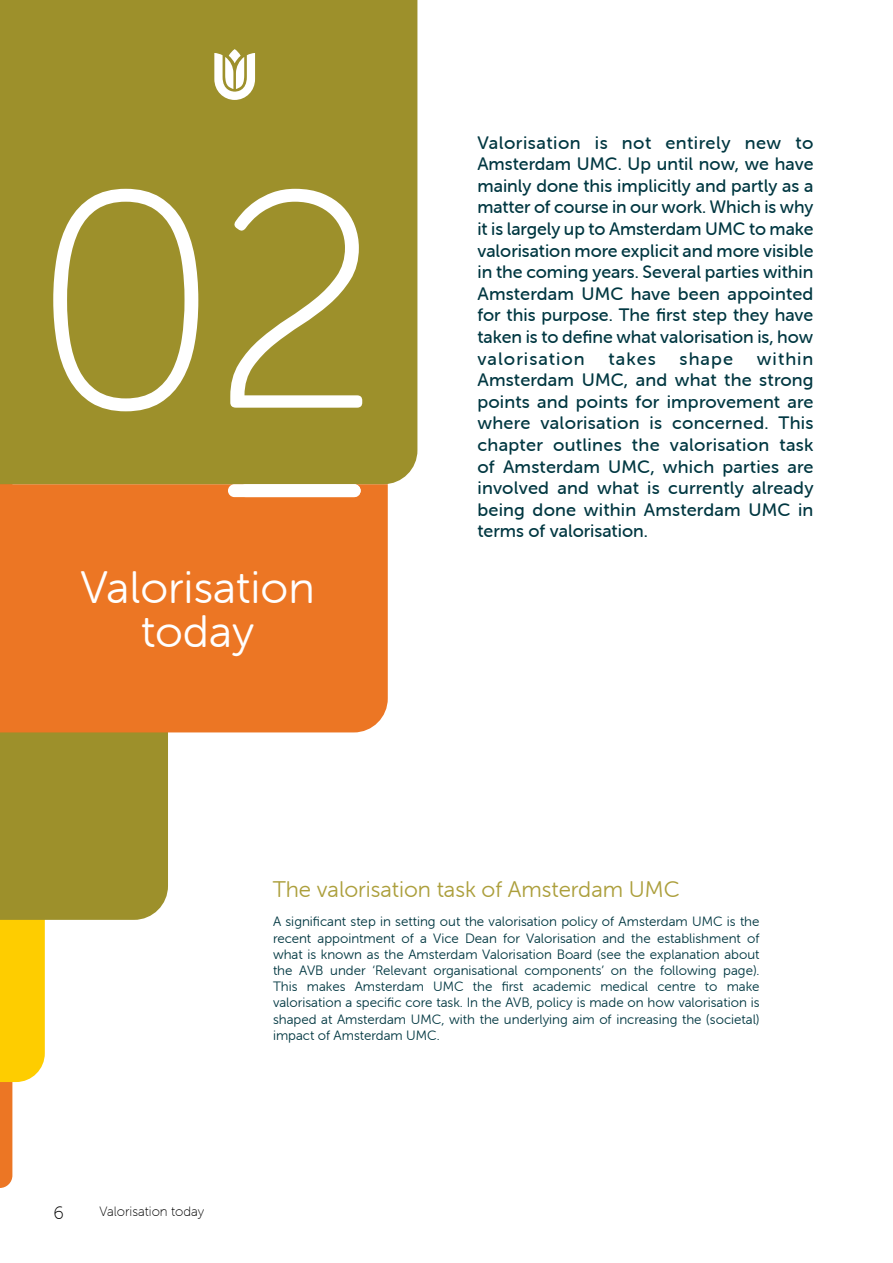
<style>
.page{position:relative;width:893px;height:1263px;background:#fff}
.page>*{position:absolute;margin:0;border:0;box-sizing:border-box;transform-origin:0 0}
.t1{font:307.35px "Museo Sans Rounded 100";color:#fff}
.t2{font:45.3px/44.2px "Museo Sans Rounded 300";color:#fff;text-align:center}
.t3{font:22.5px "Museo Sans Rounded 300";color:#ac9f3c}
.t4{font:18px/21.6px "Museo Sans Rounded 500";color:#003741;text-align:justify}
.t5{font:18px "Museo Sans Rounded 100";color:#000}
.t6{font:13.5px/16.2px "Museo Sans Rounded 300";color:#003741;text-align:justify}
.t7{font:13.5px "Museo Sans Rounded 100";color:#000}
</style>
<div class="page">
<svg style="left:0;top:732px;width:168px;height:456px"></svg>
<div style="left:0;top:484px;width:388px;height:248px;background:#ec7624"></div>
<div style="left:0;top:0;width:417px;height:484px;background:#9d902b"></div>
<svg style="left:214px;top:53px;width:41px;height:47px"></svg>
<svg style="left:229px;top:49px;width:12px;height:14px"></svg>
<div style="left:228px;top:484px;width:133px;height:13px;background:#fff;border-radius:6px"></div>
<h1 class="t1" style="left:31px;top:139px;width:351px">02</h1>
<h2 class="t2" style="left:80px;top:566px;width:236px">Valorisation today</h2>
<p class="t4" style="left:477px;top:132px;width:338px">Valorisation is not entirely new to Amsterdam UMC. Up until now, we have mainly done this implicitly and partly as a matter of course in our work. Which is why it is largely up to Amsterdam UMC to make valorisation more explicit and more visible in the coming years. Several parties within Amsterdam UMC have been appointed for this purpose. The first step they have taken is to define what valorisation is, how valorisation</p>
<p class="t4" style="left:477px;top:348px;width:338px;text-indent:279px">within Amsterdam UMC, and what the strong points and points for improvement are where valorisation is concerned. This chapter outlines the valorisation task of Amsterdam UMC, which parties are involved and what is currently already being done within Amsterdam UMC in terms of valorisation.</p>
<p class="t4" style="left:609px;top:348px;width:49px">takes</p>
<p class="t4" style="left:680px;top:348px;width:55px">shape</p>
<p class="t5" style="left:53px;top:1203px;width:12px">6</p>
<p class="t7" style="left:100px;top:1204px;width:106px">Valorisation today</p>
<p class="t3" style="left:273px;top:877px;width:408px">The valorisation task of Amsterdam UMC</p>
<p class="t6" style="left:273px;top:914px;width:488px">A significant step in setting out the valorisation policy of Amsterdam UMC is the recent appointment of a Vice Dean for Valorisation and the establishment of what is known as the Amsterdam Valorisation Board (see the explanation about the AVB under ‘Relevant organisational components’ on the following page).<br>This makes Amsterdam UMC the first academic medical centre to make valorisation a specific core task. In the AVB, policy is made on how valorisation is shaped at Amsterdam UMC, with the underlying aim of increasing the (societal) impact of Amsterdam UMC.</p>
</div>
